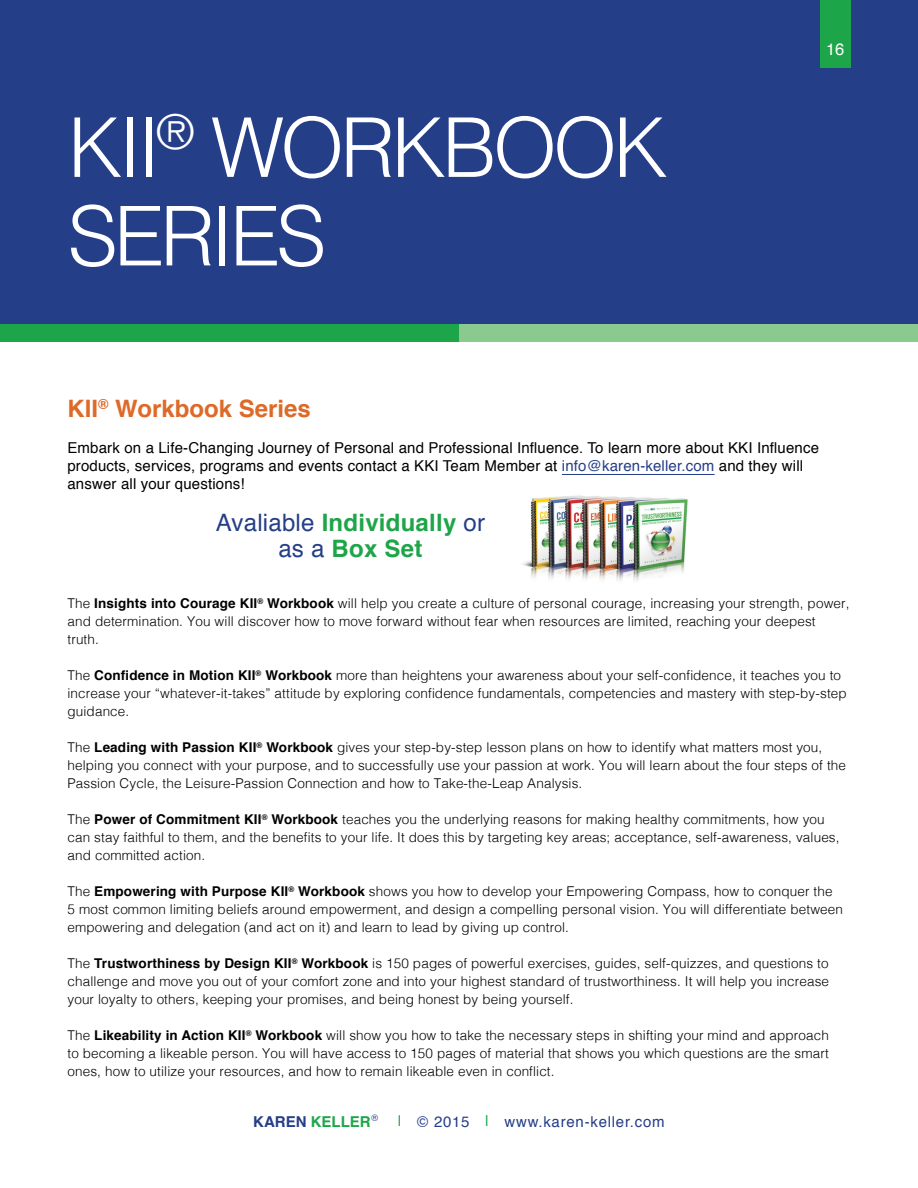
<style>
.page{position:relative;width:918px;height:1188px;background:#fff}
.page>*{position:absolute;margin:0;border:0;box-sizing:border-box;transform-origin:0 0}
.t1{font:300 82.5px/88.5px "Helvetica";letter-spacing:-.05em;color:#fff}
.t2{font:700 24px/25.5px "Helvetica";letter-spacing:.01em;color:#1fa549;text-align:center}
.t3{font:700 24px "Helvetica";color:#dd6a28}
.t4{font:16.5px "Helvetica";color:#fff}
.t5{font:15px/18px "Helvetica";letter-spacing:.01em;color:#000}
.t6{font:15px "Helvetica";letter-spacing:.05em;color:#253e88}
.t7{font:700 15px "Helvetica";color:#1ca649}
.t8{font:300 13.5px/18px "Helvetica";letter-spacing:.01em;color:#000}
.s1{color:#253e88}
.s2{font-weight:400;color:#253e88}
.s3{font-weight:700}
.s4{color:#1ca649}
</style>
<div class="page">
<div style="left:0;top:0;width:918px;height:324px;background:#253e88"></div>
<div style="left:0;top:324px;width:459px;height:17px;background:#1ca649"></div>
<div style="left:459px;top:324px;width:459px;height:17px;background:#8aca8f"></div>
<hr style="left:562px;top:474px;width:153px;height:1px;background:#253e88">
<img style="left:522px;top:495px;width:166px;height:86px">
<div style="left:820px;top:0;width:30px;height:68px;background:#1ca649"></div>
<h1 class="t1" style="left:68px;top:98px;width:602px">KII<sup>®</sup> WORKBOOK<br>SERIES</h1>
<p class="t4" style="left:826px;top:37px;width:20px">16</p>
<h2 class="t3" style="left:68px;top:390px;width:245px">KII<sup>®</sup> Workbook Series</h2>
<p class="t5" style="left:68px;top:440px;width:753px">Embark on a Life-Changing Journey of Personal and Professional Influence. To learn more about KKI Influence products, services, programs and events contact a KKI Team Member at <span class="s1">info@karen-keller.com</span> and they will answer all your questions!</p>
<h2 class="t2" style="left:216px;top:510px;width:271px"><span class="s2">Avaliable</span> Individually <span class="s2">or as a</span> Box Set</h2>
<p class="t8" style="left:67px;top:594px;width:784px">The <span class="s3">Insights into Courage KII</span><sup>®</sup> <span class="s3">Workbook</span> will help you create a culture of personal courage, increasing your strength, power, and determination. You will discover how to move forward without fear when resources are limited, reaching your deepest truth.</p>
<p class="t8" style="left:67px;top:666px;width:781px">The <span class="s3">Confidence in Motion KII</span><sup>®</sup> <span class="s3">Workbook</span> more than heightens your awareness about your self-confidence, it teaches you to increase your “whatever-it-takes” attitude by exploring confidence fundamentals, competencies and mastery with step-by-step guidance.</p>
<p class="t8" style="left:67px;top:738px;width:780px">The <span class="s3">Leading with Passion KII</span><sup>®</sup> <span class="s3">Workbook</span> gives your step-by-step lesson plans on how to identify what matters most you, helping you connect with your purpose, and to successfully use your passion at work. You will learn about the four steps of the<br>Passion Cycle, the Leisure-Passion Connection and how to Take-the-Leap Analysis.</p>
<p class="t8" style="left:67px;top:810px;width:774px">The <span class="s3">Power of Commitment KII</span><sup>®</sup> <span class="s3">Workbook</span> teaches you the underlying reasons for making healthy commitments, how you can stay faithful to them, and the benefits to your life. It does this by targeting key areas; acceptance, self-awareness, values, and committed action.</p>
<p class="t8" style="left:67px;top:882px;width:777px">The <span class="s3">Empowering with Purpose KII</span><sup>®</sup> <span class="s3">Workbook</span> shows you how to develop your Empowering Compass, how to conquer the<br>5 most common limiting beliefs around empowerment, and design a compelling personal vision. You will differentiate between empowering and delegation (and act on it) and learn to lead by giving up control.</p>
<p class="t8" style="left:67px;top:954px;width:763px;text-align:justify">The <span class="s3">Trustworthiness by Design KII</span><sup>®</sup> <span class="s3">Workbook</span> is 150 pages of powerful exercises, guides, self-quizzes, and questions to challenge and move you out of your comfort zone and into your highest standard of trustworthiness. It will help you increase your loyalty to others, keeping your promises, and being honest by being yourself.</p>
<p class="t8" style="left:67px;top:1026px;width:763px;text-align:justify">The <span class="s3">Likeability in Action KII</span><sup>®</sup> <span class="s3">Workbook</span> will show you how to take the necessary steps in shifting your mind and approach to becoming a likeable person. You will have access to 150 pages of material that shows you which questions are the smart ones, how to utilize your resources, and how to remain likeable even in conflict.</p>
<p class="t7" style="left:253px;top:1110px;width:126px"><span class="s1">KAREN</span> KELLER<sup>®</sup></p>
<p class="t6" style="left:398px;top:1110px;width:268px"><span class="s4">|</span> © 2015 <span class="s4">|</span> www.karen-keller.com</p>
</div>
